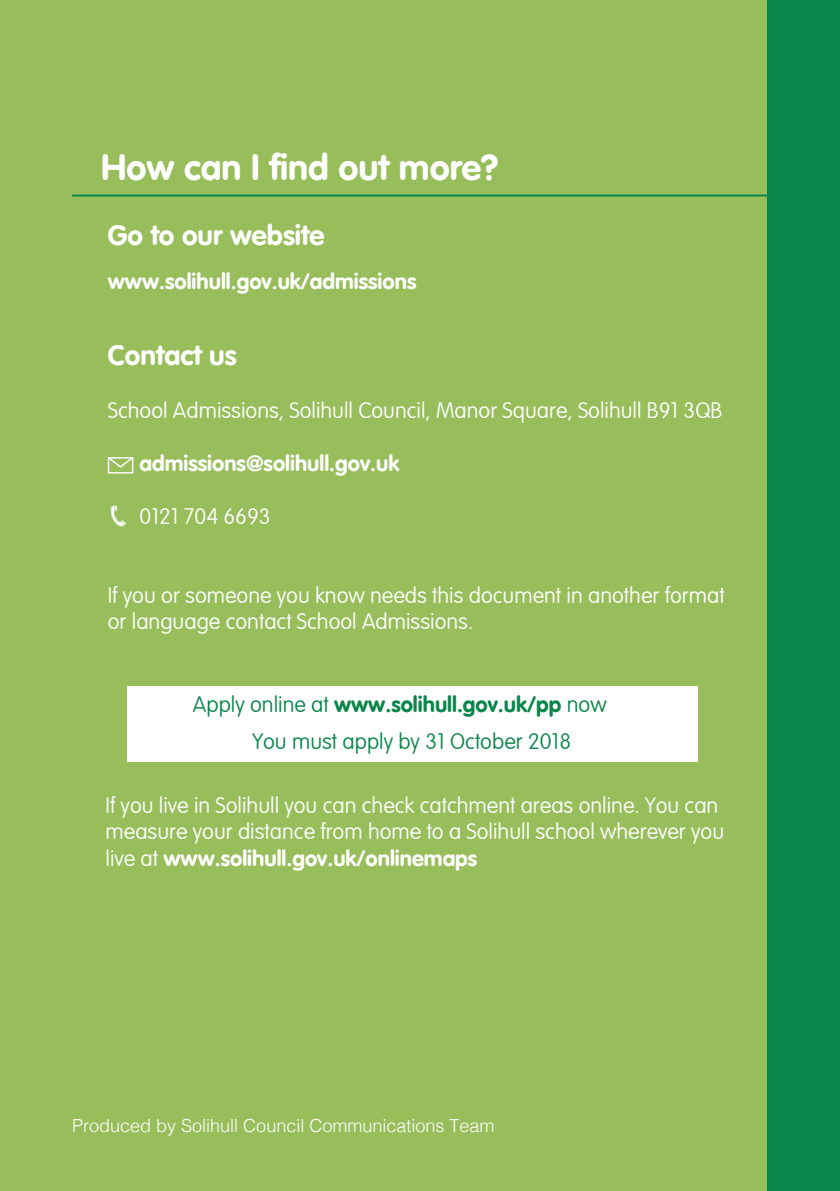
<style>
.page{position:relative;width:840px;height:1191px;background:#fff}
.page>*{position:absolute;margin:0;border:0;box-sizing:border-box;transform-origin:0 0}
.t1{font:36px "VAG Rounded Bold";color:#fff}
.t2{font:28px "VAG Rounded Bold";color:#fff}
.t3{font:100 22px/26.4px "VAG Rounded";color:#fff}
.t4{font:22px "VAG Rounded Bold";color:#fff}
.t5{font:22px "VAG Rounded Bold";color:#0b864b}
.t6{font:100 22px "VAG Rounded";color:#0b864b}
.t7{font:300 18px "Helvetica";color:#fff}
.s1{font-family:"VAG Rounded";font-weight:100}
</style>
<div class="page">
<div style="left:0;top:0;width:839px;height:1191px;background:#98be5c"></div>
<div style="left:767px;top:0;width:72px;height:1191px;background:#0b864b"></div>
<div style="left:127px;top:686px;width:570px;height:76px;background:#fff"></div>
<img style="left:110px;top:505px;width:17px;height:22px">
<hr style="left:72px;top:194px;width:695px;height:2px;background:#0b864b">
<div style="left:108px;top:457px;width:25px;height:16px;border:1px solid #fff"></div>
<svg style="left:107px;top:457px;width:27px;height:11px"></svg>
<h1 class="t1" style="left:101px;top:146px;width:398px">How can I find out more?</h1>
<p class="t2" style="left:108px;top:219px;width:218px">Go to our website</p>
<p class="t4" style="left:108px;top:268px;width:310px">www.solihull.gov.uk/admissions</p>
<p class="t2" style="left:108px;top:339px;width:130px">Contact us</p>
<p class="t3" style="left:108px;top:398px;width:615px">School Admissions, Solihull Council, Manor Square, Solihull B91 3QB</p>
<p class="t4" style="left:139px;top:450px;width:261px">admissions@solihull.gov.uk</p>
<p class="t3" style="left:139px;top:503px;width:132px">0121 704 6693</p>
<p class="t3" style="left:108px;top:583px;width:618px">If you or someone you know needs this document in another format or language contact School Admissions.</p>
<p class="t5" style="left:193px;top:692px;width:415px"><span class="s1">Apply online at</span> www.solihull.gov.uk/pp <span class="s1">now</span></p>
<p class="t6" style="left:252px;top:728px;width:320px">You must apply by 31 October 2018</p>
<p class="t3" style="left:105px;top:792px;width:619px">If you live in Solihull you can check catchment areas online. You can measure your distance from home to a Solihull school wherever you</p>
<p class="t4" style="left:105px;top:845px;width:373px"><span class="s1">live at</span> www.solihull.gov.uk/onlinemaps</p>
<p class="t7" style="left:72px;top:1110px;width:424px">Produced by Solihull Council Communications Team</p>
</div>
